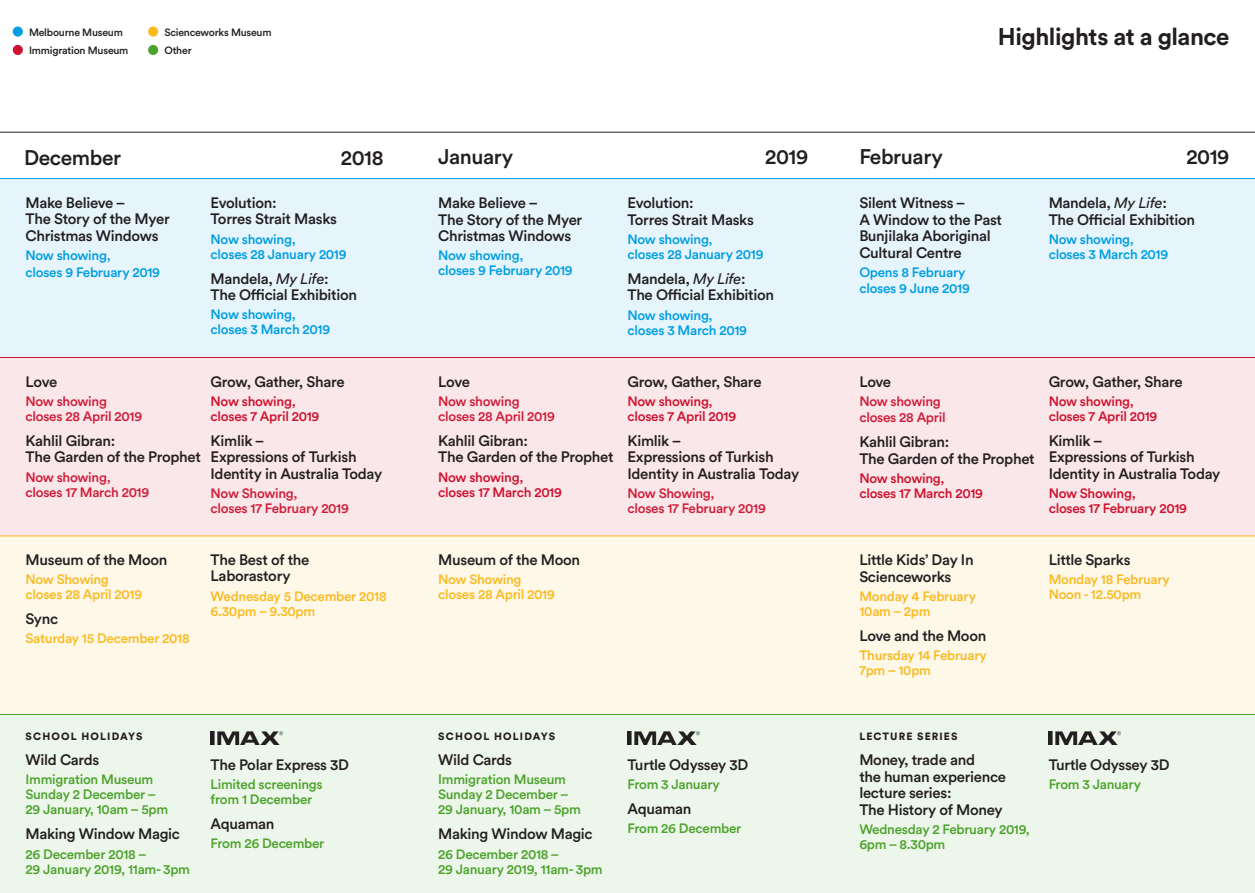
<style>
.page{position:relative;width:1255px;height:893px;background:#fff}
.page>*{position:absolute;margin:0;border:0;box-sizing:border-box;transform-origin:0 0}
.t1{font:700 24px "Circular Std";letter-spacing:-.02em;color:#231f20}
.t2{font:500 21px "Circular Std";letter-spacing:-.02em;color:#231f20}
.t3{font:500 15px/16.5px "Circular Std";letter-spacing:-.02em;color:#231f20}
.t4{font:500 13.5px/15px "Circular Std";letter-spacing:-.02em;color:#4da32e}
.t5{font:500 13.5px/15px "Circular Std";letter-spacing:-.02em;color:#009ee3}
.t6{font:500 13.5px/15px "Circular Std";letter-spacing:-.02em;color:#faba21}
.t7{font:500 13.5px/15px "Circular Std";letter-spacing:-.02em;color:#cf122e}
.t8{font:500 13.5px/15px "Circular Std";letter-spacing:-.02em;color:#d01d39}
.t9{font:500 10.5px/18.3px "Circular Std";letter-spacing:-.02em;color:#231f20}
.t10{font:900 10.5px "Circular Std";letter-spacing:.11em;color:#231f20}
.s1{font-weight:400;font-style:italic}
</style>
<div class="page">
<div style="left:0;top:179px;width:1254px;height:178px;background:#e6f5fc"></div>
<div style="left:0;top:357px;width:1254px;height:179px;background:#fae7ea"></div>
<div style="left:0;top:536px;width:1254px;height:178px;background:#fef8e9"></div>
<div style="left:0;top:714px;width:1254px;height:179px;background:#edf6ea"></div>
<hr style="left:0;top:132px;width:1254px;height:1px;background:#231f20">
<hr style="left:0;top:178px;width:1254px;height:1px;background:#009ee3">
<hr style="left:0;top:357px;width:1254px;height:1px;background:#cf122e">
<hr style="left:0;top:536px;width:1254px;height:1px;background:#faba21">
<hr style="left:0;top:714px;width:1254px;height:1px;background:#4da32e">
<div style="left:13px;top:45px;width:10px;height:10px;background:#cf122e;border-radius:50%"></div>
<div style="left:13px;top:27px;width:10px;height:10px;background:#009ee3;border-radius:50%"></div>
<div style="left:148px;top:27px;width:10px;height:10px;background:#faba21;border-radius:50%"></div>
<div style="left:148px;top:45px;width:10px;height:10px;background:#4da32e;border-radius:50%"></div>
<img style="left:1048px;top:731px;width:72px;height:14px">
<img style="left:210px;top:731px;width:72px;height:14px">
<img style="left:627px;top:731px;width:72px;height:14px">
<p class="t9" style="left:29px;top:23px;width:95px">Melbourne Museum</p>
<p class="t9" style="left:164px;top:23px;width:109px">Scienceworks Museum<br>Other</p>
<p class="t9" style="left:29px;top:41px;width:101px">Immigration Museum</p>
<h1 class="t1" style="left:997px;top:21px;width:233px">Highlights at a glance</h1>
<h2 class="t2" style="left:24px;top:145px;width:99px">December</h2>
<h2 class="t2" style="left:341px;top:145px;width:44px">2018</h2>
<h2 class="t2" style="left:438px;top:144px;width:77px">January</h2>
<h2 class="t2" style="left:765px;top:144px;width:45px">2019</h2>
<h2 class="t2" style="left:859px;top:144px;width:85px">February</h2>
<h2 class="t2" style="left:1186px;top:144px;width:45px">2019</h2>
<p class="t3" style="left:26px;top:194px;width:146px">Make Believe –<br>The Story of the Myer<br>Christmas Windows</p>
<p class="t5" style="left:26px;top:247px;width:136px;line-height:16.5px">Now showing,<br>closes 9 February 2019</p>
<p class="t3" style="left:210px;top:194px;width:128px">Evolution:<br>Torres Strait Masks</p>
<p class="t5" style="left:210px;top:231px;width:138px">Now showing,<br>closes 28 January 2019</p>
<p class="t3" style="left:210px;top:270px;width:148px">Mandela, <span class="s1">My Life</span>:<br>The Official Exhibition</p>
<p class="t5" style="left:210px;top:307px;width:121px">Now showing, closes 3 March 2019</p>
<p class="t3" style="left:26px;top:373px;width:33px">Love</p>
<p class="t8" style="left:26px;top:393px;width:118px">Now showing closes 28 April 2019</p>
<p class="t3" style="left:26px;top:432px;width:177px">Kahlil Gibran:<br>The Garden of the Prophet</p>
<p class="t8" style="left:26px;top:469px;width:125px">Now showing, closes 17 March 2019</p>
<p class="t3" style="left:210px;top:373px;width:136px">Grow, Gather, Share</p>
<p class="t7" style="left:210px;top:393px;width:110px">Now showing, closes 7 April 2019</p>
<p class="t3" style="left:210px;top:432px;width:173px">Kimlik –<br>Expressions of Turkish<br>Identity in Australia Today</p>
<p class="t8" style="left:210px;top:486px;width:140px">Now Showing,<br>closes 17 February 2019</p>
<p class="t3" style="left:26px;top:551px;width:143px">Museum of the Moon</p>
<p class="t6" style="left:26px;top:572px;width:118px">Now Showing closes 28 April 2019</p>
<p class="t3" style="left:26px;top:610px;width:34px">Sync</p>
<p class="t6" style="left:26px;top:631px;width:166px">Saturday 15 December 2018</p>
<p class="t3" style="left:210px;top:551px;width:100px">The Best of the<br>Laborastory</p>
<p class="t6" style="left:210px;top:588px;width:178px">Wednesday 5 December 2018<br>6.30pm – 9.30pm</p>
<p class="t10" style="left:26px;top:729px;width:118px">SCHOOL HOLIDAYS</p>
<p class="t3" style="left:26px;top:751px;width:75px">Wild Cards</p>
<p class="t4" style="left:26px;top:772px;width:144px">Immigration Museum<br>Sunday 2 December –<br>29 January, 10am – 5pm</p>
<p class="t3" style="left:26px;top:825px;width:156px">Making Window Magic</p>
<p class="t4" style="left:26px;top:846px;width:166px">26 December 2018 –<br>29 January 2019, 11am- 3pm</p>
<p class="t3" style="left:210px;top:756px;width:140px">The Polar Express 3D</p>
<p class="t4" style="left:210px;top:777px;width:114px">Limited screenings from 1 December</p>
<p class="t3" style="left:210px;top:815px;width:65px">Aquaman</p>
<p class="t4" style="left:210px;top:836px;width:115px">From 26 December</p>
<p class="t3" style="left:438px;top:194px;width:146px">Make Believe –<br>The Story of the Myer<br>Christmas Windows</p>
<p class="t5" style="left:438px;top:248px;width:136px">Now showing,<br>closes 9 February 2019</p>
<p class="t3" style="left:627px;top:194px;width:128px">Evolution:<br>Torres Strait Masks</p>
<p class="t5" style="left:627px;top:231px;width:138px">Now showing,<br>closes 28 January 2019</p>
<p class="t3" style="left:627px;top:270px;width:148px">Mandela, <span class="s1">My Life</span>:<br>The Official Exhibition</p>
<p class="t5" style="left:627px;top:307px;width:121px">Now showing, closes 3 March 2019</p>
<p class="t3" style="left:438px;top:373px;width:33px">Love</p>
<p class="t8" style="left:438px;top:393px;width:118px">Now showing closes 28 April 2019</p>
<p class="t3" style="left:438px;top:432px;width:177px">Kahlil Gibran:<br>The Garden of the Prophet</p>
<p class="t7" style="left:438px;top:469px;width:125px">Now showing, closes 17 March 2019</p>
<p class="t3" style="left:627px;top:373px;width:136px">Grow, Gather, Share</p>
<p class="t7" style="left:627px;top:393px;width:110px">Now showing, closes 7 April 2019</p>
<p class="t3" style="left:627px;top:432px;width:173px">Kimlik –<br>Expressions of Turkish<br>Identity in Australia Today</p>
<p class="t8" style="left:627px;top:486px;width:140px">Now Showing,<br>closes 17 February 2019</p>
<p class="t3" style="left:438px;top:551px;width:143px">Museum of the Moon</p>
<p class="t6" style="left:438px;top:572px;width:118px">Now Showing closes 28 April 2019</p>
<p class="t10" style="left:438px;top:729px;width:118px">SCHOOL HOLIDAYS</p>
<p class="t3" style="left:438px;top:751px;width:75px">Wild Cards</p>
<p class="t4" style="left:438px;top:772px;width:144px">Immigration Museum<br>Sunday 2 December –<br>29 January, 10am – 5pm</p>
<p class="t3" style="left:438px;top:825px;width:156px">Making Window Magic</p>
<p class="t4" style="left:438px;top:846px;width:166px">26 December 2018 –<br>29 January 2019, 11am- 3pm</p>
<p class="t3" style="left:627px;top:756px;width:122px">Turtle Odyssey 3D</p>
<p class="t4" style="left:627px;top:777px;width:94px">From 3 January</p>
<p class="t3" style="left:627px;top:800px;width:65px">Aquaman</p>
<p class="t4" style="left:627px;top:821px;width:115px">From 26 December</p>
<p class="t3" style="left:859px;top:194px;width:144px">Silent Witness –<br>A Window to the Past<br>Bunjilaka Aboriginal<br>Cultural Centre</p>
<p class="t5" style="left:859px;top:264px;width:112px;line-height:16.5px">Opens 8 February closes 9 June 2019</p>
<p class="t3" style="left:1048px;top:194px;width:148px">Mandela, <span class="s1">My Life</span>:<br>The Official Exhibition</p>
<p class="t5" style="left:1048px;top:231px;width:121px">Now showing, closes 3 March 2019</p>
<p class="t3" style="left:859px;top:373px;width:33px">Love</p>
<p class="t8" style="left:859px;top:393px;width:88px;line-height:16.5px">Now showing closes 28 April</p>
<p class="t3" style="left:859px;top:434px;width:177px">Kahlil Gibran:<br>The Garden of the Prophet</p>
<p class="t7" style="left:859px;top:471px;width:125px">Now showing, closes 17 March 2019</p>
<p class="t3" style="left:1048px;top:373px;width:136px">Grow, Gather, Share</p>
<p class="t7" style="left:1048px;top:393px;width:110px">Now showing, closes 7 April 2019</p>
<p class="t3" style="left:1048px;top:432px;width:173px">Kimlik –<br>Expressions of Turkish<br>Identity in Australia Today</p>
<p class="t7" style="left:1048px;top:486px;width:140px">Now Showing,<br>closes 17 February 2019</p>
<p class="t3" style="left:859px;top:551px;width:116px">Little Kids’ Day In<br>Scienceworks</p>
<p class="t6" style="left:859px;top:588px;width:118px">Monday 4 February<br>10am – 2pm</p>
<p class="t3" style="left:859px;top:627px;width:128px">Love and the Moon</p>
<p class="t6" style="left:859px;top:648px;width:129px">Thursday 14 February<br>7pm – 10pm</p>
<p class="t3" style="left:1048px;top:551px;width:83px">Little Sparks</p>
<p class="t6" style="left:1048px;top:572px;width:123px">Monday 18 February<br>Noon - 12.50pm</p>
<p class="t10" style="left:859px;top:729px;width:100px">LECTURE SERIES</p>
<p class="t3" style="left:859px;top:751px;width:148px">Money, trade and<br>the human experience lecture series:<br>The History of Money</p>
<p class="t4" style="left:859px;top:821px;width:172px">Wednesday 2 February 2019,<br>6pm – 8.30pm</p>
<p class="t3" style="left:1048px;top:756px;width:122px">Turtle Odyssey 3D</p>
<p class="t4" style="left:1048px;top:777px;width:94px">From 3 January</p>
</div>
